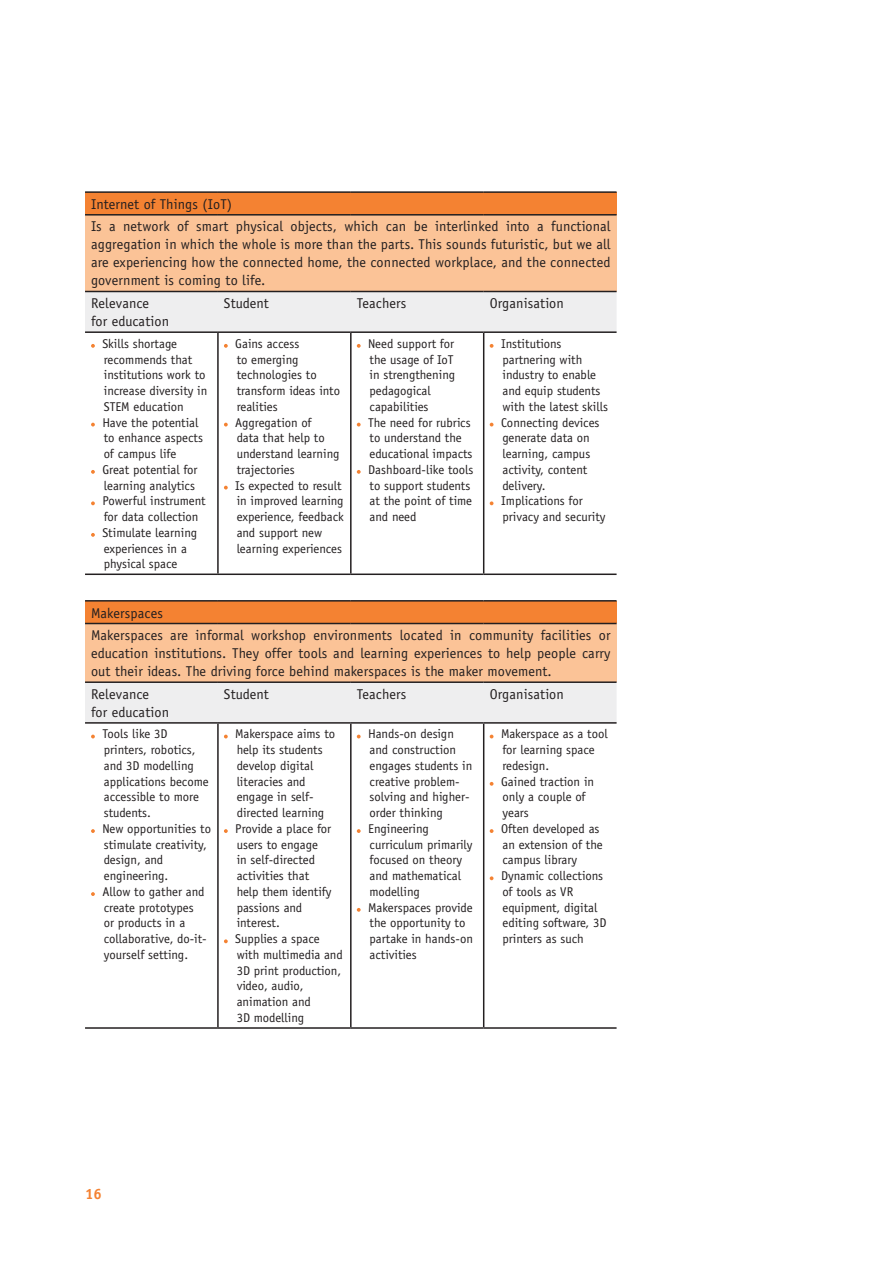
<style>
.page{position:relative;width:893px;height:1263px;background:#fff}
.page>*{position:absolute;margin:0;border:0;box-sizing:border-box;transform-origin:0 0}
.t1{font:700 15px "Officina Sans LT";color:#f48232}
.t2{font:14.25px/18px "Officina Sans LT";letter-spacing:.01em;color:#231f20}
.t3{font:12.75px/15.8px "Officina Sans LT";color:#231f20}
</style>
<div class="page">
<div style="left:85px;top:192px;width:532px;height:23px;background:#f48232"></div>
<div style="left:85px;top:215px;width:532px;height:76px;background:#fbc397"></div>
<div style="left:85px;top:292px;width:532px;height:39px;background:#eeeeef"></div>
<hr style="left:217px;top:333px;width:2px;height:240px;background:#231f20">
<hr style="left:350px;top:333px;width:2px;height:240px;background:#231f20">
<hr style="left:85px;top:191px;width:133px;height:2px;background:#231f20">
<hr style="left:218px;top:191px;width:133px;height:2px;background:#231f20">
<hr style="left:351px;top:191px;width:133px;height:2px;background:#231f20">
<hr style="left:484px;top:191px;width:133px;height:2px;background:#231f20">
<hr style="left:85px;top:214px;width:133px;height:2px;background:#231f20">
<hr style="left:218px;top:214px;width:133px;height:2px;background:#231f20">
<hr style="left:351px;top:214px;width:133px;height:2px;background:#231f20">
<hr style="left:484px;top:214px;width:133px;height:2px;background:#231f20">
<hr style="left:85px;top:291px;width:133px;height:1px;background:#231f20">
<hr style="left:218px;top:291px;width:133px;height:1px;background:#231f20">
<hr style="left:351px;top:291px;width:133px;height:1px;background:#231f20">
<hr style="left:484px;top:291px;width:133px;height:1px;background:#231f20">
<hr style="left:85px;top:331px;width:133px;height:2px;background:#231f20">
<hr style="left:218px;top:331px;width:133px;height:2px;background:#231f20">
<hr style="left:351px;top:331px;width:133px;height:2px;background:#231f20">
<hr style="left:85px;top:573px;width:133px;height:2px;background:#231f20">
<hr style="left:218px;top:573px;width:133px;height:2px;background:#231f20">
<hr style="left:351px;top:573px;width:133px;height:2px;background:#231f20">
<hr style="left:484px;top:331px;width:133px;height:2px;background:#231f20">
<hr style="left:483px;top:333px;width:1px;height:240px;background:#231f20">
<hr style="left:484px;top:573px;width:133px;height:2px;background:#231f20">
<svg style="left:91px;top:344px;width:4px;height:4px"></svg>
<svg style="left:91px;top:423px;width:4px;height:3px"></svg>
<svg style="left:91px;top:470px;width:4px;height:4px"></svg>
<svg style="left:91px;top:501px;width:4px;height:4px"></svg>
<svg style="left:91px;top:533px;width:4px;height:4px"></svg>
<svg style="left:224px;top:344px;width:4px;height:4px"></svg>
<svg style="left:224px;top:423px;width:4px;height:3px"></svg>
<svg style="left:224px;top:486px;width:4px;height:3px"></svg>
<svg style="left:357px;top:344px;width:4px;height:4px"></svg>
<svg style="left:357px;top:423px;width:4px;height:3px"></svg>
<svg style="left:357px;top:470px;width:4px;height:4px"></svg>
<svg style="left:490px;top:344px;width:3px;height:4px"></svg>
<svg style="left:490px;top:501px;width:3px;height:4px"></svg>
<div style="left:85px;top:601px;width:532px;height:22px;background:#f48232"></div>
<div style="left:85px;top:623px;width:532px;height:59px;background:#fbc397"></div>
<div style="left:85px;top:683px;width:532px;height:39px;background:#eeeeef"></div>
<hr style="left:85px;top:600px;width:133px;height:2px;background:#231f20">
<hr style="left:218px;top:600px;width:133px;height:2px;background:#231f20">
<hr style="left:351px;top:600px;width:133px;height:2px;background:#231f20">
<hr style="left:484px;top:600px;width:133px;height:2px;background:#231f20">
<hr style="left:85px;top:623px;width:133px;height:1px;background:#231f20">
<hr style="left:218px;top:623px;width:133px;height:1px;background:#231f20">
<hr style="left:351px;top:623px;width:133px;height:1px;background:#231f20">
<hr style="left:484px;top:623px;width:133px;height:1px;background:#231f20">
<hr style="left:217px;top:724px;width:2px;height:303px;background:#231f20">
<hr style="left:350px;top:724px;width:2px;height:303px;background:#231f20">
<hr style="left:85px;top:681px;width:133px;height:2px;background:#231f20">
<hr style="left:218px;top:681px;width:133px;height:2px;background:#231f20">
<hr style="left:351px;top:681px;width:133px;height:2px;background:#231f20">
<hr style="left:484px;top:681px;width:133px;height:2px;background:#231f20">
<hr style="left:85px;top:722px;width:133px;height:2px;background:#231f20">
<hr style="left:218px;top:722px;width:133px;height:2px;background:#231f20">
<hr style="left:351px;top:722px;width:133px;height:2px;background:#231f20">
<hr style="left:85px;top:1027px;width:133px;height:2px;background:#231f20">
<hr style="left:218px;top:1027px;width:133px;height:2px;background:#231f20">
<hr style="left:351px;top:1027px;width:133px;height:2px;background:#231f20">
<hr style="left:484px;top:722px;width:133px;height:2px;background:#231f20">
<hr style="left:483px;top:724px;width:1px;height:303px;background:#231f20">
<hr style="left:484px;top:1027px;width:133px;height:2px;background:#231f20">
<svg style="left:91px;top:735px;width:4px;height:3px"></svg>
<svg style="left:91px;top:829px;width:4px;height:4px"></svg>
<svg style="left:91px;top:892px;width:4px;height:4px"></svg>
<svg style="left:224px;top:735px;width:4px;height:3px"></svg>
<svg style="left:224px;top:829px;width:4px;height:4px"></svg>
<svg style="left:224px;top:939px;width:4px;height:4px"></svg>
<svg style="left:357px;top:735px;width:4px;height:3px"></svg>
<svg style="left:357px;top:829px;width:4px;height:4px"></svg>
<svg style="left:357px;top:908px;width:4px;height:4px"></svg>
<svg style="left:490px;top:782px;width:3px;height:4px"></svg>
<svg style="left:490px;top:829px;width:3px;height:4px"></svg>
<svg style="left:490px;top:876px;width:3px;height:4px"></svg>
<p class="t2" style="left:91px;top:193px;width:521px;line-height:22.6px">Internet of Things (IoT)<br>Is a network of smart physical objects, which can be interlinked into a functional</p>
<p class="t2" style="left:91px;top:236px;width:521px;text-align:justify">aggregation in which the whole is more than the parts. This sounds futuristic, but we all are experiencing how the connected home, the connected workplace, and the connected government is coming to life.</p>
<p class="t2" style="left:91px;top:294px;width:80px">Relevance<br>for education</p>
<p class="t2" style="left:224px;top:294px;width:46px">Student</p>
<p class="t2" style="left:357px;top:294px;width:51px">Teachers</p>
<p class="t2" style="left:490px;top:294px;width:76px">Organisation</p>
<p class="t3" style="left:102px;top:336px;width:107px">Skills shortage recommends that institutions work to increase diversity in<br>STEM education<br>Have the potential to enhance aspects of campus life<br>Great potential for learning analytics<br>Powerful instrument for data collection<br>Stimulate learning experiences in a physical space</p>
<p class="t3" style="left:235px;top:336px;width:110px">Gains access<br>to emerging technologies to transform ideas into realities<br>Aggregation of<br>data that help to understand learning trajectories<br>Is expected to result in improved learning experience, feedback and support new learning experiences</p>
<p class="t3" style="left:368px;top:336px;width:107px">Need support for the usage of IoT<br>in strengthening pedagogical capabilities<br>The need for rubrics to understand the educational impacts<br>Dashboard-like tools to support students at the point of time and need</p>
<p class="t3" style="left:501px;top:336px;width:108px">Institutions partnering with industry to enable and equip students with the latest skills<br>Connecting devices generate data on learning, campus activity, content delivery.<br>Implications for privacy and security</p>
<p class="t2" style="left:91px;top:601px;width:521px;line-height:22.6px">Makerspaces<br>Makerspaces are informal workshop environments located in community facilities or</p>
<p class="t2" style="left:91px;top:644px;width:521px">education institutions. They offer tools and learning experiences to help people carry out their ideas. The driving force behind makerspaces is the maker movement.</p>
<p class="t2" style="left:91px;top:685px;width:80px">Relevance<br>for education</p>
<p class="t2" style="left:224px;top:685px;width:46px">Student</p>
<p class="t2" style="left:357px;top:685px;width:51px">Teachers</p>
<p class="t2" style="left:490px;top:685px;width:76px">Organisation</p>
<p class="t3" style="left:102px;top:726px;width:110px">Tools like 3D printers, robotics, and 3D modelling applications become accessible to more students.<br>New opportunities to stimulate creativity, design, and engineering.<br>Allow to gather and create prototypes<br>or products in a collaborative, do-it&shy;yourself setting.</p>
<p class="t3" style="left:235px;top:726px;width:109px">Makerspace aims to help its students develop digital literacies and engage in self&shy;directed learning<br>Provide a place for users to engage<br>in self-directed activities that<br>help them identify passions and interest.<br>Supplies a space with multimedia and<br>3D print production, video, audio, animation and<br>3D modelling</p>
<p class="t3" style="left:368px;top:726px;width:106px">Hands-on design and construction engages students in creative problem&shy;solving and higher&shy;order thinking<br>Engineering curriculum primarily focused on theory and mathematical modelling<br>Makerspaces provide the opportunity to partake in hands-on activities</p>
<p class="t3" style="left:501px;top:726px;width:108px">Makerspace as a tool for learning space redesign.<br>Gained traction in only a couple of years<br>Often developed as an extension of the campus library<br>Dynamic collections of tools as VR equipment, digital editing software, 3D printers as such</p>
<p class="t1" style="left:85px;top:1184px;width:18px">16</p>
</div>
